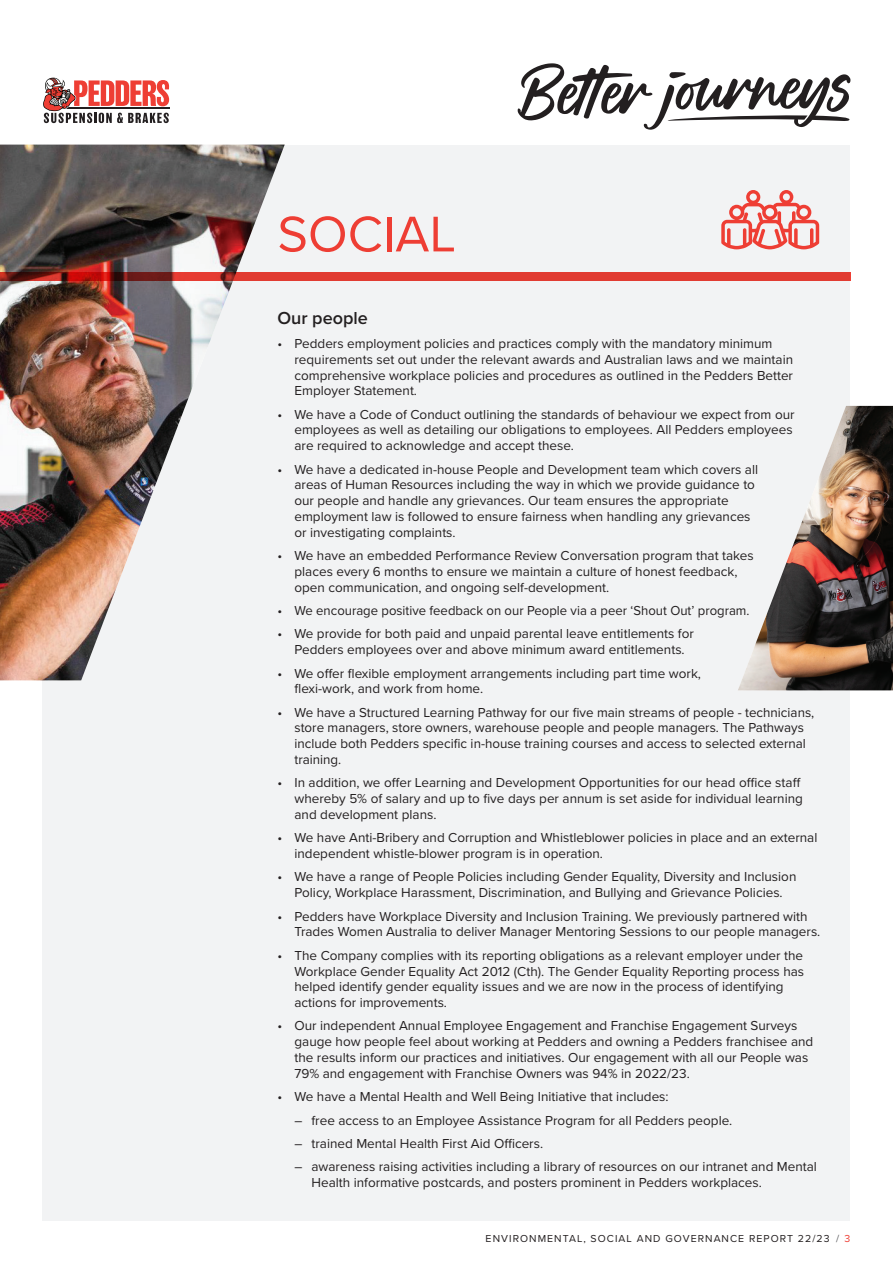
<style>
.page{position:relative;width:893px;height:1263px;background:#fff}
.page>*{position:absolute;margin:0;border:0;box-sizing:border-box;transform-origin:0 0}
.t1{font:51.9px "Proxima Nova";color:#ee3e34}
.t2{font:600 18px "Proxima Nova";color:#231f20}
.t3{font:13.5px/15.8px "Proxima Nova";color:#231f20}
.t4{font:10.5px "Proxima Nova";letter-spacing:.1em;color:#231f20}
.s1{color:#57585a}
.s2{color:#ee3e34}
</style>
<div class="page">
<div style="left:43px;top:145px;width:807px;height:1075px;background:#f2f3f4"></div>
<img style="left:0;top:145px;width:285px;height:535px">
<img style="left:738px;top:406px;width:155px;height:284px">
<svg style="left:0;top:272px;width:850px;height:9px;background:#cc332a"></svg>
<svg style="left:721px;top:190px;width:98px;height:59px"></svg>
<svg style="left:43px;top:77px;width:126px;height:46px"></svg>
<svg style="left:517px;top:63px;width:334px;height:67px"></svg>
<h1 class="t1" style="left:277px;top:195px;width:180px">SOCIAL</h1>
<h2 class="t2" style="left:277px;top:304px;width:92px">Our people</h2>
<p class="t3" style="left:294px;top:335px;width:500px;text-indent:-17px">• Pedders employment policies and practices comply with the mandatory minimum requirements set out under the relevant awards and Australian laws and we maintain comprehensive workplace policies and procedures as outlined in the Pedders Better Employer Statement.</p>
<p class="t3" style="left:294px;top:406px;width:502px;text-indent:-17px">• We have a Code of Conduct outlining the standards of behaviour we expect from our employees as well as detailing our obligations to employees. All Pedders employees are required to acknowledge and accept these.</p>
<p class="t3" style="left:294px;top:461px;width:465px;text-indent:-17px">• We have a dedicated in-house People and Development team which covers all areas of Human Resources including the way in which we provide guidance to our people and handle any grievances. Our team ensures the appropriate employment law is followed to ensure fairness when handling any grievances or investigating complaints.</p>
<p class="t3" style="left:294px;top:547px;width:461px;text-indent:-17px">• We have an embedded Performance Review Conversation program that takes places every 6 months to ensure we maintain a culture of honest feedback, open communication, and ongoing self-development.</p>
<p class="t3" style="left:277px;top:602px;width:474px">• We encourage positive feedback on our People via a peer ‘Shout Out’ program.</p>
<p class="t3" style="left:277px;top:625px;width:418px;text-align:center">• We provide for both paid and unpaid parental leave entitlements for<br>Pedders employees over and above minimum award entitlements.</p>
<p class="t3" style="left:294px;top:664px;width:408px;text-indent:-17px">• We offer flexible employment arrangements including part time work, flexi-work, and work from home.</p>
<p class="t3" style="left:294px;top:704px;width:521px;text-indent:-17px">• We have a Structured Learning Pathway for our five main streams of people - technicians, store managers, store owners, warehouse people and people managers. The Pathways include both Pedders specific in-house training courses and access to selected external training.</p>
<p class="t3" style="left:294px;top:774px;width:510px;text-indent:-17px">• In addition, we offer Learning and Development Opportunities for our head office staff whereby 5% of salary and up to five days per annum is set aside for individual learning and development plans.</p>
<p class="t3" style="left:294px;top:829px;width:524px;text-indent:-17px">• We have Anti-Bribery and Corruption and Whistleblower policies in place and an external independent whistle-blower program is in operation.</p>
<p class="t3" style="left:277px;top:868px;width:520px;text-align:center">• We have a range of People Policies including Gender Equality, Diversity and Inclusion<br>Policy, Workplace Harassment, Discrimination, and Bullying and Grievance Policies.</p>
<p class="t3" style="left:294px;top:908px;width:527px;text-indent:-17px">• Pedders have Workplace Diversity and Inclusion Training. We previously partnered with<br>Trades Women Australia to deliver Manager Mentoring Sessions to our people managers.</p>
<p class="t3" style="left:294px;top:947px;width:511px;text-indent:-17px">• The Company complies with its reporting obligations as a relevant employer under the Workplace Gender Equality Act 2012 (Cth). The Gender Equality Reporting process has helped identify gender equality issues and we are now in the process of identifying actions for improvements.</p>
<p class="t3" style="left:294px;top:1017px;width:520px;text-indent:-17px">• Our independent Annual Employee Engagement and Franchise Engagement Surveys gauge how people feel about working at Pedders and owning a Pedders franchisee and the results inform our practices and initiatives. Our engagement with all our People was 79% and engagement with Franchise Owners was 94% in 2022/23.</p>
<p class="t3" style="left:277px;top:1088px;width:393px">• We have a Mental Health and Well Being Initiative that includes:</p>
<p class="t3" style="left:294px;top:1111px;width:439px">– free access to an Employee Assistance Program for all Pedders people.</p>
<p class="t3" style="left:294px;top:1135px;width:250px">– trained Mental Health First Aid Officers.</p>
<p class="t3" style="left:311px;top:1158px;width:507px;text-indent:-17px">– awareness raising activities including a library of resources on our intranet and Mental<br>Health informative postcards, and posters prominent in Pedders workplaces.</p>
<p class="t4" style="left:486px;top:1231px;width:366px">ENVIRONMENTAL, SOCIAL AND GOVERNANCE REPORT 22/23 <span class="s1">/</span> <span class="s2">3</span></p>
</div>
